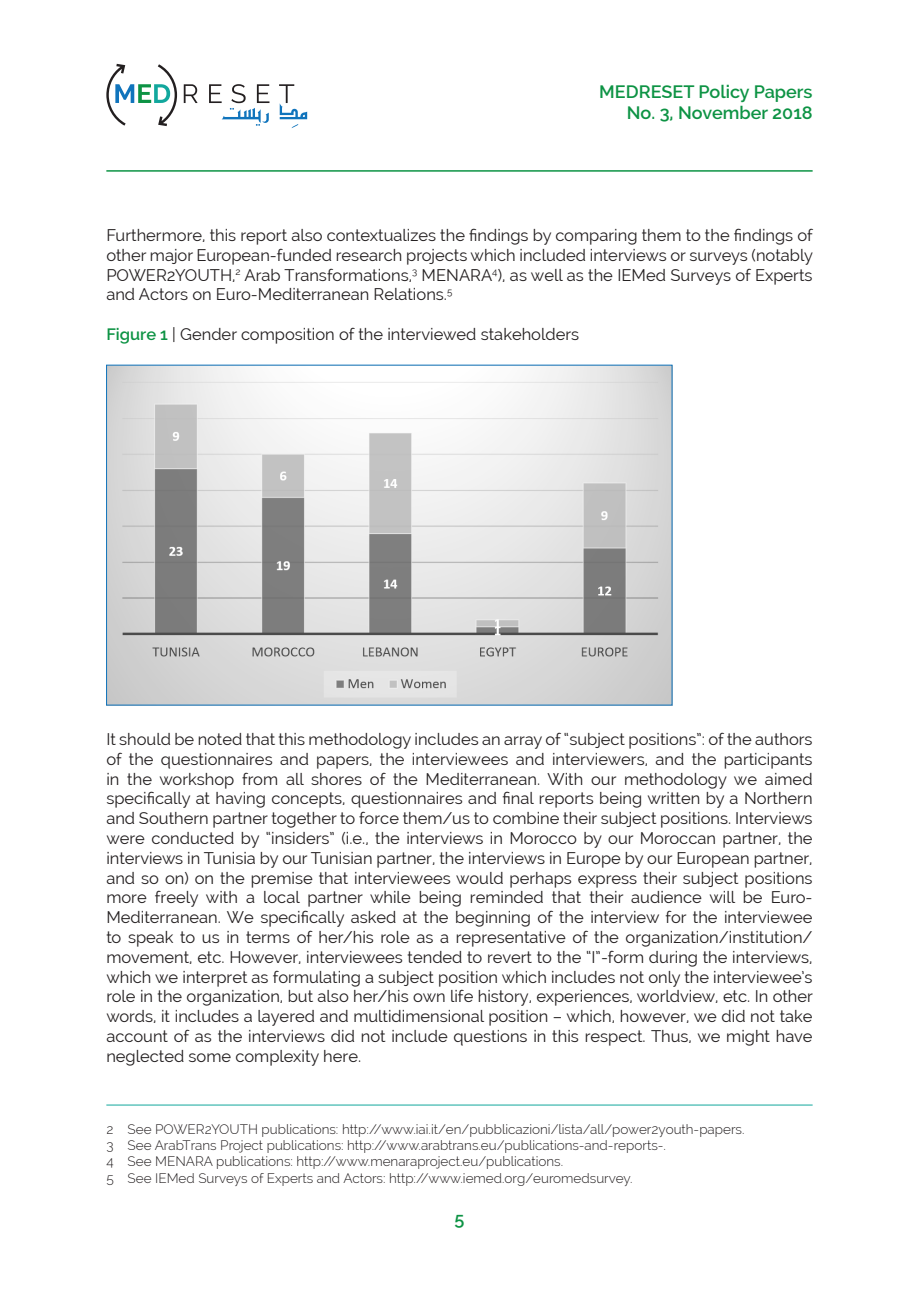
<style>
.page{position:relative;width:919px;height:1289px;background:#fff}
.page>*{position:absolute;margin:0;border:0;box-sizing:border-box;transform-origin:0 0}
.t1{font:600 18px/21.6px "Raleway";color:#0d9344;text-align:right}
.testo_base{font:16.5px/19.8px "Raleway";color:#231f20;text-align:justify}
.Note_a_piè_pagina{font:300 13.5px "Raleway";color:#231f20}
.s1{font-weight:600;color:#0d9344}
</style>
<div class="page">
<svg style="left:106px;top:64px;width:71px;height:62px"></svg>
<svg style="left:184px;top:84px;width:14px;height:19px"></svg>
<svg style="left:209px;top:84px;width:60px;height:42px"></svg>
<svg style="left:279px;top:84px;width:28px;height:44px"></svg>
<hr style="left:106px;top:170px;width:706px;height:2px;background:#0d9344">
<img style="left:108px;top:367px;width:562px;height:336px">
<hr style="left:106px;top:1104px;width:706px;height:1px;background:#12a79d">
<p class="t1" style="left:599px;top:81px;width:215px">MEDRESET Policy Papers<br>No. 3, November 2018</p>
<p class="testo_base" style="left:106px;top:225px;width:708px">Furthermore, this report also contextualizes the findings by comparing them to the findings of other major European-funded research projects which included interviews or surveys (notably POWER2YOUTH,<sup>2</sup> Arab Transformations,<sup>3</sup> MENARA<sup>4</sup>), as well as the IEMed Surveys of Experts and Actors on Euro-Mediterranean Relations.<sup>5</sup></p>
<p class="testo_base" style="left:106px;top:324px;width:474px"><span class="s1">Figure 1</span> | Gender composition of the interviewed stakeholders</p>
<p class="testo_base" style="left:106px;top:729px;width:708px">It should be noted that this methodology includes an array of “subject positions”: of the authors of the questionnaires and papers, the interviewees and interviewers, and the participants in the workshop from all shores of the Mediterranean. With our methodology we aimed specifically at having concepts, questionnaires and final reports being written by a Northern and Southern partner together to force them/us to combine their subject positions. Interviews were conducted by “insiders” (i.e., the interviews in Morocco by our Moroccan partner, the interviews in Tunisia by our Tunisian partner, the interviews in Europe by our European partner, and so on) on the premise that interviewees would perhaps express their subject positions more freely with a local partner while being reminded that their audience will be Euro-Mediterranean. We specifically asked at the beginning of the interview for the interviewee to speak to us in terms of her/his role as a representative of the organization/institution/ movement, etc. However, interviewees tended to revert to the “I”-form during the interviews, which we interpret as formulating a subject position which includes not only the interviewee’s role in the organization, but also her/his own life history, experiences, worldview, etc. In other words, it includes a layered and multidimensional position – which, however, we did not take account of as the interviews did not include questions in this respect. Thus, we might have neglected some complexity here.</p>
<p class="Note_a_piè_pagina" style="left:106px;top:1121px;width:639px">2 See POWER2YOUTH publications: http://www.iai.it/en/pubblicazioni/lista/all/power2youth-papers.</p>
<p class="Note_a_piè_pagina" style="left:106px;top:1137px;width:561px">3 See ArabTrans Project publications: http://www.arabtrans.eu/publications-and-reports-.</p>
<p class="Note_a_piè_pagina" style="left:106px;top:1153px;width:458px">4 See MENARA publications: http://www.menaraproject.eu/publications.</p>
<p class="Note_a_piè_pagina" style="left:106px;top:1169px;width:528px">5 See IEMed Surveys of Experts and Actors: http://www.iemed.org/euromedsurvey.</p>
<p class="t1" style="left:454px;top:1207px;width:11px">5</p>
</div>
